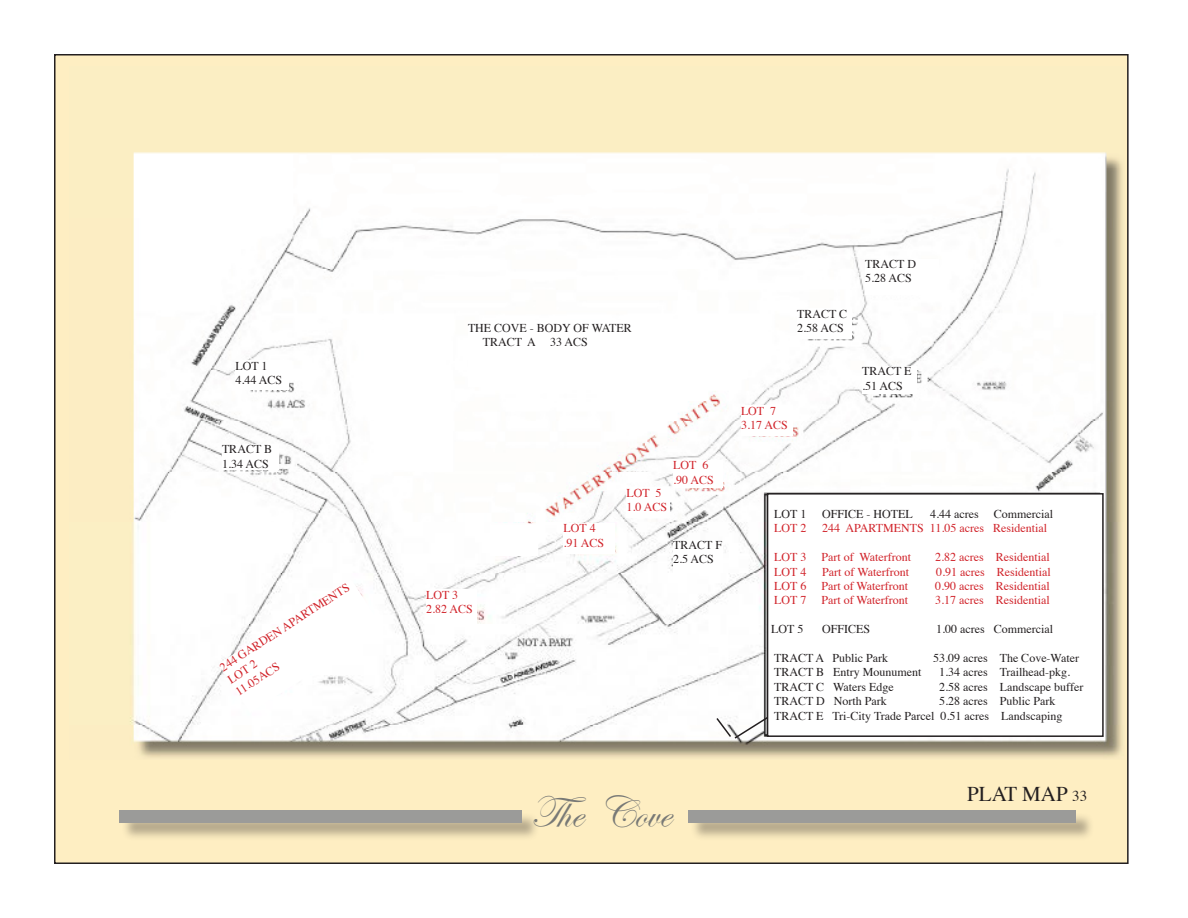
<style>
.page{position:relative;width:1188px;height:918px;background:#fff}
.page>*{position:absolute;margin:0;border:0;box-sizing:border-box;transform-origin:0 0}
.t1{font:45px "Edwardian Script ITC";color:#787976}
.t2{font:21px "Times";color:#231f20}
.t3{font:12px "Times";color:#231f20}
.t4{font:12px "Times";color:#d1232a}
.s1{font-size:15px}
</style>
<div class="page">
<div style="left:55px;top:55px;width:1073px;height:808px;background:#feeec2"></div>
<div style="left:691px;top:812px;width:403px;height:29px;background:#231f20;opacity:.34"></div>
<div style="left:688px;top:810px;width:388px;height:12px;background:#9b9b99"></div>
<div style="left:121px;top:812px;width:419px;height:29px;background:#231f20;opacity:.34"></div>
<div style="left:119px;top:810px;width:402px;height:12px;background:#9b9b99"></div>
<img style="left:130px;top:152px;width:993px;height:606px">
<div style="left:236px;top:361px;width:53px;height:29px;background:#fff"></div>
<div style="left:218px;top:579px;width:165px;height:134px;background:#fff"></div>
<div style="left:468px;top:322px;width:256px;height:65px;background:#fff"></div>
<div style="left:426px;top:590px;width:51px;height:34px;background:#fff"></div>
<div style="left:564px;top:523px;width:51px;height:31px;background:#fff"></div>
<div style="left:673px;top:460px;width:50px;height:28px;background:#fff"></div>
<div style="left:741px;top:406px;width:52px;height:30px;background:#fff"></div>
<div style="left:222px;top:444px;width:56px;height:26px;background:#fff"></div>
<div style="left:797px;top:309px;width:55px;height:30px;background:#fff"></div>
<div style="left:865px;top:259px;width:74px;height:36px;background:#fff"></div>
<div style="left:862px;top:366px;width:55px;height:28px;background:#fff"></div>
<div style="left:673px;top:540px;width:50px;height:32px;background:#fff"></div>
<svg style="left:715px;top:554px;width:168px;height:186px;background:#f2f2f2"></svg>
<div style="left:768px;top:494px;width:335px;height:242px;background:#fff"></div>
<div style="left:767px;top:493px;width:337px;height:244px;border:2px solid #231f20"></div>
<div style="left:698px;top:361px;width:49px;height:18px;background:#fff"></div>
<div style="left:626px;top:488px;width:44px;height:30px;background:#fff"></div>
<div style="left:490px;top:523px;width:48px;height:33px;background:#fff"></div>
<p class="t3" style="left:236px;top:354px;width:34px">LOT 1</p>
<p class="t3" style="left:236px;top:369px;width:48px">4.44 ACS</p>
<p class="t3" style="left:222px;top:438px;width:52px">TRACT B</p>
<p class="t3" style="left:222px;top:452px;width:48px">1.34 ACS</p>
<p class="t4" style="left:215px;top:659px;width:153px;rotate:-33deg">244 GARDEN APARTMENTS</p>
<p class="t4" style="left:223px;top:671px;width:34px;rotate:-33deg">LOT 2</p>
<p class="t4" style="left:231px;top:683px;width:51px;rotate:-33deg">11.05ACS</p>
<p class="t3" style="left:468px;top:316px;width:165px">THE COVE - BODY OF WATER</p>
<p class="t3" style="left:483px;top:331px;width:107px">TRACT A 33 ACS</p>
<p class="t4" style="left:673px;top:454px;width:37px">LOT 6</p>
<p class="t4" style="left:673px;top:468px;width:42px">.90 ACS</p>
<p class="t4" style="left:426px;top:583px;width:34px">LOT 3</p>
<p class="t4" style="left:426px;top:598px;width:48px">2.82 ACS</p>
<p class="t4" style="left:564px;top:517px;width:34px">LOT 4</p>
<p class="t4" style="left:564px;top:531px;width:42px">.91 ACS</p>
<p class="t4" style="left:626px;top:482px;width:37px">LOT 5</p>
<p class="t4" style="left:626px;top:496px;width:42px">1.0 ACS</p>
<p class="t3" style="left:673px;top:534px;width:50px">TRACT F</p>
<p class="t3" style="left:673px;top:548px;width:42px">2.5 ACS</p>
<p class="t3" style="left:797px;top:302px;width:52px">TRACT C</p>
<p class="t3" style="left:797px;top:317px;width:48px">2.58 ACS</p>
<p class="t4" style="left:741px;top:399px;width:37px">LOT 7</p>
<p class="t4" style="left:741px;top:414px;width:48px">3.17 ACS</p>
<p class="t3" style="left:865px;top:253px;width:52px">TRACT D</p>
<p class="t3" style="left:865px;top:267px;width:48px">5.28 ACS</p>
<p class="t3" style="left:862px;top:360px;width:51px">TRACT E</p>
<p class="t3" style="left:862px;top:375px;width:42px">.51 ACS</p>
<p class="t3" style="left:774px;top:503px;width:34px">LOT 1</p>
<p class="t3" style="left:822px;top:503px;width:92px">OFFICE - HOTEL</p>
<p class="t3" style="left:930px;top:503px;width:50px">4.44 acres</p>
<p class="t3" style="left:994px;top:503px;width:61px">Commercial</p>
<p class="t4" style="left:774px;top:517px;width:34px">LOT 2</p>
<p class="t4" style="left:822px;top:517px;width:226px">244 APARTMENTS 11.05 acres Residential</p>
<p class="t4" style="left:774px;top:546px;width:34px">LOT 3</p>
<p class="t4" style="left:821px;top:546px;width:91px">Part of Waterfront</p>
<p class="t4" style="left:935px;top:546px;width:116px">2.82 acres Residential</p>
<p class="t4" style="left:774px;top:560px;width:34px">LOT 4</p>
<p class="t4" style="left:822px;top:560px;width:88px">Part of Waterfront</p>
<p class="t4" style="left:936px;top:560px;width:116px">0.91 acres Residential</p>
<p class="t4" style="left:774px;top:575px;width:34px">LOT 6</p>
<p class="t4" style="left:821px;top:575px;width:88px">Part of Waterfront</p>
<p class="t4" style="left:935px;top:575px;width:116px">0.90 acres Residential</p>
<p class="t4" style="left:774px;top:589px;width:34px">LOT 7</p>
<p class="t4" style="left:821px;top:589px;width:88px">Part of Waterfront</p>
<p class="t4" style="left:935px;top:589px;width:116px">3.17 acres Residential</p>
<p class="t3" style="left:771px;top:618px;width:34px">LOT 5</p>
<p class="t3" style="left:822px;top:618px;width:50px">OFFICES</p>
<p class="t3" style="left:936px;top:618px;width:118px">1.00 acres Commercial</p>
<p class="t3" style="left:774px;top:647px;width:116px">TRACT A Public Park</p>
<p class="t3" style="left:933px;top:647px;width:147px">53.09 acres The Cove-Water</p>
<p class="t3" style="left:774px;top:661px;width:149px">TRACT B Entry Mounument</p>
<p class="t3" style="left:939px;top:661px;width:132px">1.34 acres Trailhead-pkg.</p>
<p class="t3" style="left:774px;top:676px;width:121px">TRACT C Waters Edge</p>
<p class="t3" style="left:939px;top:676px;width:146px">2.58 acres Landscape buffer</p>
<p class="t3" style="left:774px;top:690px;width:114px">TRACT D North Park</p>
<p class="t3" style="left:939px;top:690px;width:118px">5.28 acres Public Park</p>
<p class="t3" style="left:774px;top:704px;width:290px">TRACT E Tri-City Trade Parcel 0.51 acres Landscaping</p>
<p class="t1" style="left:531px;top:788px;width:141px">The Cove</p>
<p class="t2" style="left:967px;top:775px;width:122px">PLAT MAP <span class="s1">33</span></p>
</div>
